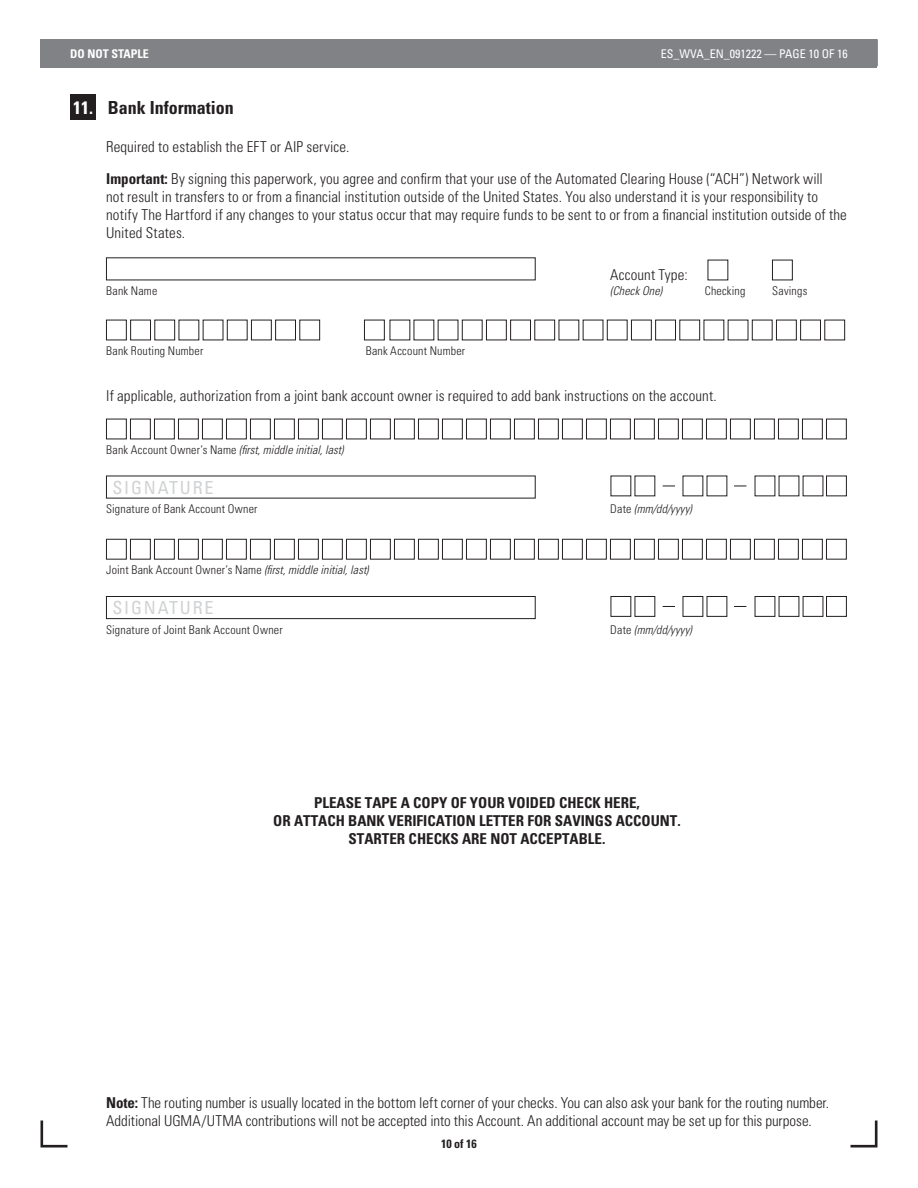
<style>
.page{position:relative;width:918px;height:1188px;background:#fff}
.page>*{position:absolute;margin:0;border:0;box-sizing:border-box;transform-origin:0 0}
.t1{font:700 condensed 18px "Univers LT Std";color:#231f20}
.t2{font:condensed 18px "Univers LT Std";letter-spacing:.1em;color:#d1d2d4}
.t3{font:300 condensed 15px/18px "Univers LT Std";letter-spacing:.005em;color:#231f20}
.t4{font:700 condensed 15px/18px "Univers LT Std";color:#231f20;text-align:center}
.t5{font:300 condensed 12px "Univers LT Std";letter-spacing:.015em;color:#231f20}
.t6{font:italic 300 condensed 12px "Univers LT Std";letter-spacing:.01em;color:#231f20}
.t7{font:condensed 12px "Univers LT Std";color:#fff}
.t8{font:700 condensed 12px "Univers LT Std";color:#fff}
.t9{font:700 condensed 12px "Univers LT Std";color:#231f20}
.s1{color:#fff}
.s2{font-weight:700}
.s3{font-style:normal}
.s4{font-style:italic}
</style>
<div class="page">
<svg style="left:850px;top:1120px;width:28px;height:28px"></svg>
<svg style="left:40px;top:1120px;width:28px;height:28px"></svg>
<svg style="left:663px;top:486px;width:12px;height:1px"></svg>
<svg style="left:734px;top:486px;width:12px;height:1px"></svg>
<div style="left:106px;top:596px;width:429px;height:23px;border:1px solid #231f20"></div>
<svg style="left:663px;top:606px;width:12px;height:1px"></svg>
<svg style="left:734px;top:606px;width:12px;height:1px"></svg>
<div style="left:40px;top:39px;width:838px;height:29px;background:#808285"></div>
<div style="left:70px;top:94px;width:26px;height:26px;background:#231f20"></div>
<svg style="left:707px;top:260px;width:86px;height:20px"></svg>
<svg style="left:106px;top:320px;width:739px;height:20px"></svg>
<div style="left:754px;top:419px;width:21px;height:20px;border:1px solid #231f20"></div>
<svg style="left:802px;top:419px;width:45px;height:20px"></svg>
<div style="left:778px;top:419px;width:21px;height:20px;border:1px solid #231f20"></div>
<div style="left:730px;top:419px;width:21px;height:20px;border:1px solid #231f20"></div>
<div style="left:706px;top:419px;width:21px;height:20px;border:1px solid #231f20"></div>
<div style="left:682px;top:419px;width:21px;height:20px;border:1px solid #231f20"></div>
<div style="left:658px;top:419px;width:21px;height:20px;border:1px solid #231f20"></div>
<div style="left:634px;top:419px;width:21px;height:20px;border:1px solid #231f20"></div>
<div style="left:610px;top:419px;width:21px;height:20px;border:1px solid #231f20"></div>
<div style="left:586px;top:419px;width:21px;height:20px;border:1px solid #231f20"></div>
<div style="left:562px;top:419px;width:21px;height:20px;border:1px solid #231f20"></div>
<div style="left:538px;top:419px;width:21px;height:20px;border:1px solid #231f20"></div>
<div style="left:514px;top:419px;width:21px;height:20px;border:1px solid #231f20"></div>
<div style="left:490px;top:419px;width:21px;height:20px;border:1px solid #231f20"></div>
<div style="left:466px;top:419px;width:21px;height:20px;border:1px solid #231f20"></div>
<div style="left:442px;top:419px;width:21px;height:20px;border:1px solid #231f20"></div>
<div style="left:418px;top:419px;width:21px;height:20px;border:1px solid #231f20"></div>
<div style="left:394px;top:419px;width:21px;height:20px;border:1px solid #231f20"></div>
<div style="left:370px;top:419px;width:21px;height:20px;border:1px solid #231f20"></div>
<div style="left:346px;top:419px;width:21px;height:20px;border:1px solid #231f20"></div>
<div style="left:322px;top:419px;width:21px;height:20px;border:1px solid #231f20"></div>
<div style="left:298px;top:419px;width:21px;height:20px;border:1px solid #231f20"></div>
<div style="left:274px;top:419px;width:21px;height:20px;border:1px solid #231f20"></div>
<div style="left:250px;top:419px;width:21px;height:20px;border:1px solid #231f20"></div>
<div style="left:226px;top:419px;width:21px;height:20px;border:1px solid #231f20"></div>
<div style="left:202px;top:419px;width:21px;height:20px;border:1px solid #231f20"></div>
<div style="left:178px;top:419px;width:21px;height:20px;border:1px solid #231f20"></div>
<div style="left:154px;top:419px;width:21px;height:20px;border:1px solid #231f20"></div>
<svg style="left:106px;top:419px;width:45px;height:20px"></svg>
<div style="left:826px;top:476px;width:21px;height:20px;border:1px solid #231f20"></div>
<div style="left:754px;top:539px;width:21px;height:20px;border:1px solid #231f20"></div>
<svg style="left:802px;top:539px;width:45px;height:21px"></svg>
<div style="left:778px;top:539px;width:21px;height:20px;border:1px solid #231f20"></div>
<div style="left:730px;top:539px;width:21px;height:20px;border:1px solid #231f20"></div>
<div style="left:706px;top:539px;width:21px;height:20px;border:1px solid #231f20"></div>
<div style="left:682px;top:539px;width:21px;height:20px;border:1px solid #231f20"></div>
<div style="left:658px;top:539px;width:21px;height:20px;border:1px solid #231f20"></div>
<div style="left:634px;top:539px;width:21px;height:20px;border:1px solid #231f20"></div>
<div style="left:610px;top:539px;width:21px;height:20px;border:1px solid #231f20"></div>
<div style="left:586px;top:539px;width:21px;height:20px;border:1px solid #231f20"></div>
<div style="left:562px;top:539px;width:21px;height:20px;border:1px solid #231f20"></div>
<div style="left:538px;top:539px;width:21px;height:20px;border:1px solid #231f20"></div>
<div style="left:514px;top:539px;width:21px;height:20px;border:1px solid #231f20"></div>
<div style="left:490px;top:539px;width:21px;height:20px;border:1px solid #231f20"></div>
<div style="left:466px;top:539px;width:21px;height:20px;border:1px solid #231f20"></div>
<div style="left:442px;top:539px;width:21px;height:20px;border:1px solid #231f20"></div>
<div style="left:418px;top:539px;width:21px;height:20px;border:1px solid #231f20"></div>
<div style="left:394px;top:539px;width:21px;height:20px;border:1px solid #231f20"></div>
<div style="left:370px;top:539px;width:21px;height:20px;border:1px solid #231f20"></div>
<div style="left:346px;top:539px;width:21px;height:20px;border:1px solid #231f20"></div>
<div style="left:322px;top:539px;width:21px;height:20px;border:1px solid #231f20"></div>
<div style="left:298px;top:539px;width:21px;height:20px;border:1px solid #231f20"></div>
<div style="left:274px;top:539px;width:21px;height:20px;border:1px solid #231f20"></div>
<div style="left:250px;top:539px;width:21px;height:20px;border:1px solid #231f20"></div>
<div style="left:226px;top:539px;width:21px;height:20px;border:1px solid #231f20"></div>
<div style="left:202px;top:539px;width:21px;height:20px;border:1px solid #231f20"></div>
<div style="left:178px;top:539px;width:21px;height:20px;border:1px solid #231f20"></div>
<div style="left:154px;top:539px;width:21px;height:20px;border:1px solid #231f20"></div>
<svg style="left:106px;top:539px;width:45px;height:21px"></svg>
<div style="left:611px;top:596px;width:20px;height:21px;border:1px solid #231f20"></div>
<div style="left:635px;top:596px;width:20px;height:21px;border:1px solid #231f20"></div>
<div style="left:683px;top:596px;width:20px;height:21px;border:1px solid #231f20"></div>
<div style="left:707px;top:596px;width:20px;height:21px;border:1px solid #231f20"></div>
<div style="left:755px;top:596px;width:20px;height:21px;border:1px solid #231f20"></div>
<div style="left:779px;top:596px;width:20px;height:21px;border:1px solid #231f20"></div>
<div style="left:803px;top:596px;width:20px;height:21px;border:1px solid #231f20"></div>
<div style="left:826px;top:596px;width:21px;height:21px;border:1px solid #231f20"></div>
<p class="t8" style="left:70px;top:46px;width:80px">DO NOT STAPLE</p>
<p class="t7" style="left:661px;top:46px;width:188px">ES_WVA_EN_091222 — PAGE 10 OF 16</p>
<h2 class="t1" style="left:73px;top:97px;width:162px"><span class="s1">11.</span> Bank Information</h2>
<p class="t3" style="left:106px;top:138px;width:245px">Required to establish the EFT or AIP service.</p>
<p class="t3" style="left:106px;top:170px;width:742px"><span class="s2">Important:</span> By signing this paperwork, you agree and confirm that your use of the Automated Clearing House (“ACH”) Network will<br>not result in transfers to or from a financial institution outside of the United States. You also understand it is your responsibility to notify The Hartford if any changes to your status occur that may require funds to be sent to or from a financial institution outside of the United States.</p>
<p class="t5" style="left:106px;top:284px;width:53px">Bank Name</p>
<p class="t3" style="left:610px;top:266px;width:79px">Account Type:</p>
<p class="t6" style="left:610px;top:284px;width:53px">(Check One)</p>
<p class="t5" style="left:705px;top:284px;width:42px">Checking</p>
<p class="t5" style="left:772px;top:284px;width:37px">Savings</p>
<p class="t5" style="left:106px;top:344px;width:99px">Bank Routing Number</p>
<p class="t5" style="left:366px;top:344px;width:101px">Bank Account Number</p>
<p class="t3" style="left:106px;top:387px;width:612px">If applicable, authorization from a joint bank account owner is required to add bank instructions on the account.</p>
<p class="t6" style="left:106px;top:443px;width:239px"><span class="s3">Bank Account Owner’s Name</span> (first, middle initial, last)</p>
<p class="t2" style="left:113px;top:476px;width:103px">SIGNATURE</p>
<p class="t5" style="left:106px;top:502px;width:153px">Signature of Bank Account Owner</p>
<p class="t6" style="left:610px;top:502px;width:83px"><span class="s3">Date</span> (mm/dd/yyyy)</p>
<p class="t5" style="left:106px;top:563px;width:264px">Joint Bank Account Owner’s Name <span class="s4">(first, middle initial, last)</span></p>
<p class="t2" style="left:113px;top:596px;width:103px">SIGNATURE</p>
<p class="t5" style="left:106px;top:622px;width:178px">Signature of Joint Bank Account Owner</p>
<p class="t6" style="left:610px;top:622px;width:83px"><span class="s3">Date</span> (mm/dd/yyyy)</p>
<p class="t4" style="left:273px;top:794px;width:409px">PLEASE TAPE A COPY OF YOUR VOIDED CHECK HERE,<br>OR ATTACH BANK VERIFICATION LETTER FOR SAVINGS ACCOUNT.<br>STARTER CHECKS ARE NOT ACCEPTABLE.</p>
<p class="t3" style="left:106px;top:1093px;width:725px"><span class="s2">Note:</span> The routing number is usually located in the bottom left corner of your checks. You can also ask your bank for the routing number.<br>Additional UGMA/UTMA contributions will not be accepted into this Account. An additional account may be set up for this purpose.</p>
<p class="t9" style="left:441px;top:1136px;width:37px">10 of 16</p>
</div>
